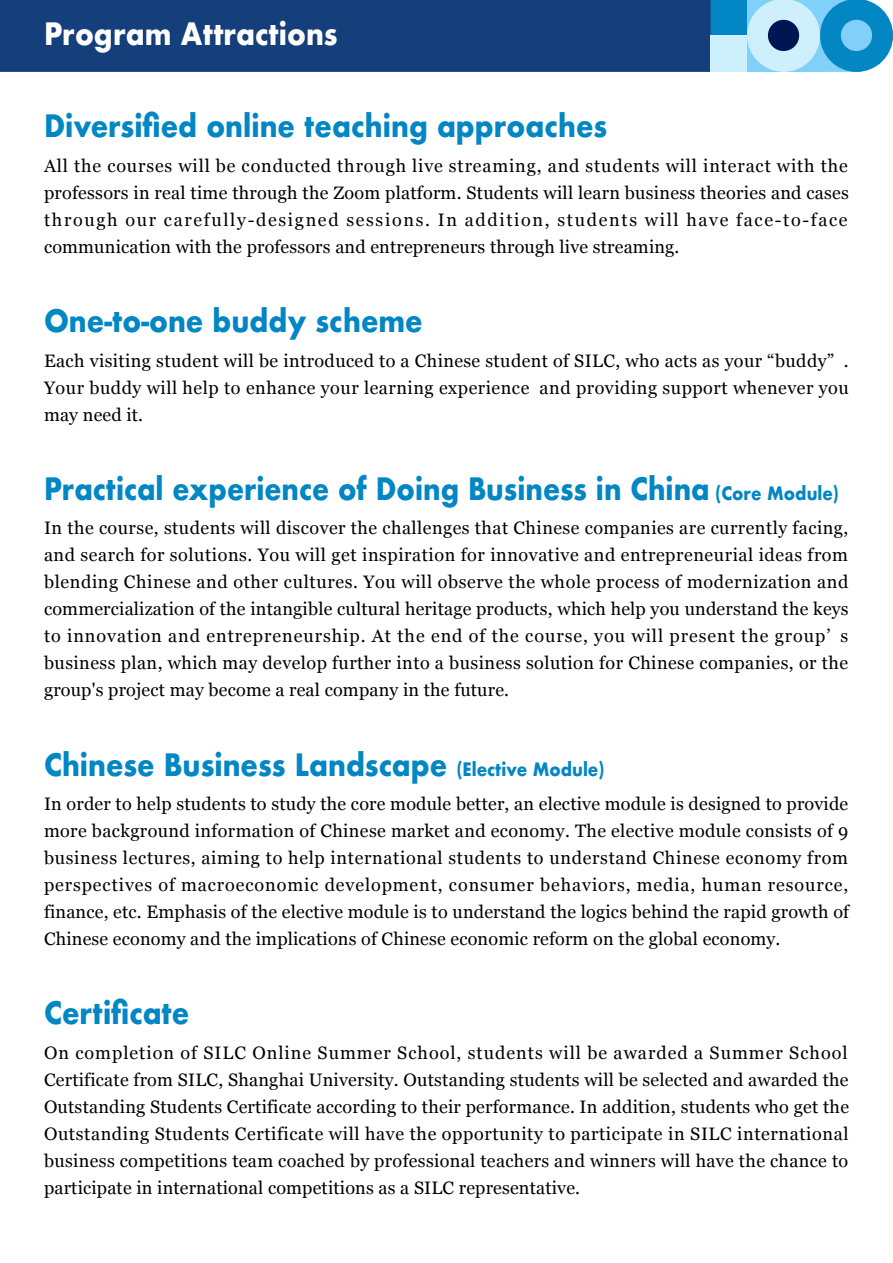
<style>
.page{position:relative;width:893px;height:1263px;background:#fff}
.page>*{position:absolute;margin:0;border:0;box-sizing:border-box;transform-origin:0 0}
.t1{font:700 30px "Futura";color:#0286c4;scale:.9 1}
.t2{font:700 30px "Futura";color:#0286c4;scale:.88 1}
.t3{font:700 30px "Futura";color:#fff;scale:.9 1}
.t4{font:18px/27px "Georgia";letter-spacing:.01em;color:#000;text-align:justify}
.s1{font-size:18px}
</style>
<div class="page">
<svg style="left:747px;top:0;width:146px;height:72px"></svg>
<div style="left:768px;top:20px;width:31px;height:31px;background:#001652;border-radius:50%"></div>
<div style="left:711px;top:0;width:36px;height:35px;background:#0286c4"></div>
<div style="left:0;top:0;width:711px;height:72px;background:#153f7a"></div>
<div style="left:711px;top:35px;width:36px;height:37px;background:#ceeffc"></div>
<h1 class="t3" style="left:44px;top:13px;width:328px">Program Attractions</h1>
<h1 class="t1" style="left:44px;top:104px;width:627px">Diversified online teaching approaches</h1>
<p class="t4" style="left:44px;top:151px;width:806px">All the courses will be conducted through live streaming, and students will interact with the professors in real time through the Zoom platform. Students will learn business theories and cases through our carefully-designed sessions. In addition, students will have face-to-face communication with the professors and entrepreneurs through live streaming.</p>
<h1 class="t1" style="left:44px;top:299px;width:422px">One-to-one buddy scheme</h1>
<p class="t4" style="left:44px;top:346px;width:806px">Each visiting student will be introduced to a Chinese student of SILC, who acts as your “buddy” .<br>Your buddy will help to enhance your learning experience and providing support whenever you may need it.</p>
<h1 class="t2" style="left:44px;top:467px;width:905px">Practical experience of Doing Business in China <span class="s1">(Core Module)</span></h1>
<p class="t4" style="left:44px;top:514px;width:806px">In the course, students will discover the challenges that Chinese companies are currently facing, and search for solutions. You will get inspiration for innovative and entrepreneurial ideas from blending Chinese and other cultures. You will observe the whole process of modernization and commercialization of the intangible cultural heritage products, which help you understand the keys to innovation and entrepreneurship. At the end of the course, you will present the group’ s business plan, which may develop further into a business solution for Chinese companies, or the group's project may become a real company in the future.</p>
<h1 class="t1" style="left:44px;top:742px;width:624px">Chinese Business Landscape <span class="s1">(Elective Module)</span></h1>
<p class="t4" style="left:44px;top:789px;width:807px">In order to help students to study the core module better, an elective module is designed to provide more background information of Chinese market and economy. The elective module consists of 9 business lectures, aiming to help international students to understand Chinese economy from perspectives of macroeconomic development, consumer behaviors, media, human resource, finance, etc. Emphasis of the elective module is to understand the logics behind the rapid growth of Chinese economy and the implications of Chinese economic reform on the global economy.</p>
<h1 class="t1" style="left:44px;top:991px;width:163px">Certificate</h1>
<p class="t4" style="left:44px;top:1038px;width:806px">On completion of SILC Online Summer School, students will be awarded a Summer School Certificate from SILC, Shanghai University. Outstanding students will be selected and awarded the Outstanding Students Certificate according to their performance. In addition, students who get the Outstanding Students Certificate will have the opportunity to participate in SILC international business competitions team coached by professional teachers and winners will have the chance to participate in international competitions as a SILC representative.</p>
</div>
